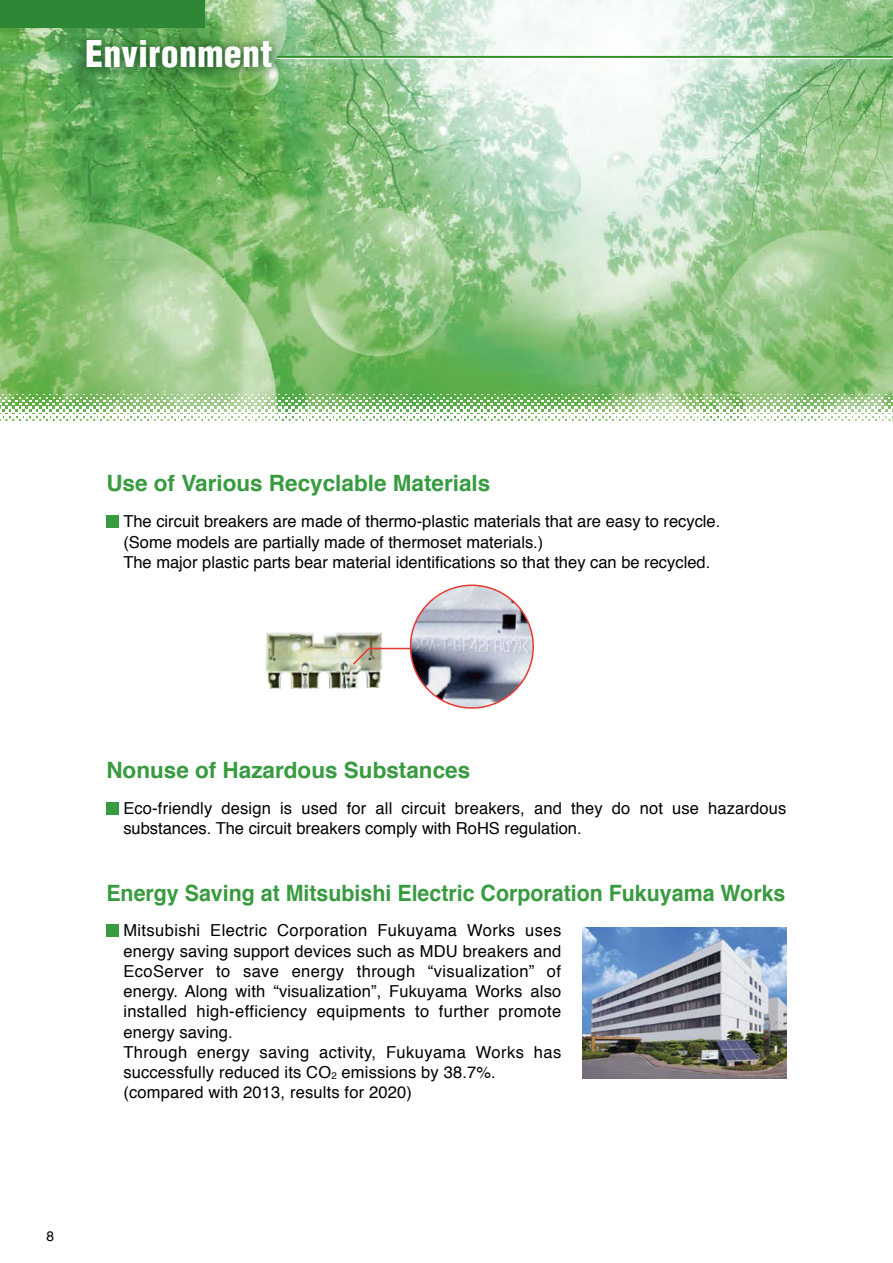
<style>
.page{position:relative;width:893px;height:1263px;background:#fff}
.page>*{position:absolute;margin:0;border:0;box-sizing:border-box;transform-origin:0 0}
.t1{font:900 condensed 36px "Helvetica LT Std";letter-spacing:.01em;color:#fff}
.t2{font:700 22.5px "Helvetica";color:#389b3f}
.t3{font:700 22.5px "Helvetica";color:#389b3f;scale:.95 1}
.t4{font:16.5px/20.2px "Helvetica";letter-spacing:.01em;color:#000}
.t5{font:13.8px "Helvetica";color:#000}
.s1{font-size:9.6px}
</style>
<div class="page">
<img style="left:0;top:0;width:893px;height:394px">
<img style="left:266px;top:632px;width:116px;height:57px">
<img style="left:583px;top:928px;width:204px;height:151px">
<img style="left:410px;top:585px;width:123px;height:123px;border-radius:61px">
<svg style="left:351px;top:647px;width:61px;height:19px"></svg>
<div style="left:0;top:0;width:204px;height:28px;background:#2e8735"></div>
<img style="left:66px;top:18px;width:226px;height:78px">
<div style="left:106px;top:802px;width:13px;height:12px;background:#389b3f"></div>
<div style="left:106px;top:515px;width:13px;height:13px;background:#389b3f"></div>
<div style="left:106px;top:924px;width:13px;height:13px;background:#389b3f"></div>
<svg style="left:0;top:394px;width:893px;height:28px"></svg>
<hr style="left:277px;top:57px;width:615px;height:2px;background:#fff">
<hr style="left:277px;top:56px;width:615px;height:2px;background:#338d27">
<h1 class="t1" style="left:85px;top:31px;width:189px">Environment</h1>
<h2 class="t2" style="left:106px;top:465px;width:385px">Use of Various Recyclable Materials</h2>
<p class="t4" style="left:123px;top:512px;width:598px">The circuit breakers are made of thermo-plastic materials that are easy to recycle. (Some models are partially made of thermoset materials.)<br>The major plastic parts bear material identifications so that they can be recycled.</p>
<p class="t5" style="left:46px;top:1225px;width:9px">8</p>
<h2 class="t2" style="left:106px;top:752px;width:365px">Nonuse of Hazardous Substances</h2>
<p class="t4" style="left:123px;top:799px;width:665px">Eco-friendly design is used for all circuit breakers, and they do not use hazardous substances. The circuit breakers comply with RoHS regulation.</p>
<h2 class="t3" style="left:106px;top:874px;width:716px">Energy Saving at Mitsubishi Electric Corporation Fukuyama Works</h2>
<p class="t4" style="left:123px;top:921px;width:439px">Mitsubishi Electric Corporation Fukuyama Works uses energy saving support devices such as MDU breakers and EcoServer to save energy through “visualization” of energy. Along with “visualization”, Fukuyama Works also installed high-efficiency equipments to further promote energy saving.<br>Through energy saving activity, Fukuyama Works has successfully reduced its CO<span class="s1">2</span> emissions by 38.7%. (compared with 2013, results for 2020)</p>
</div>
